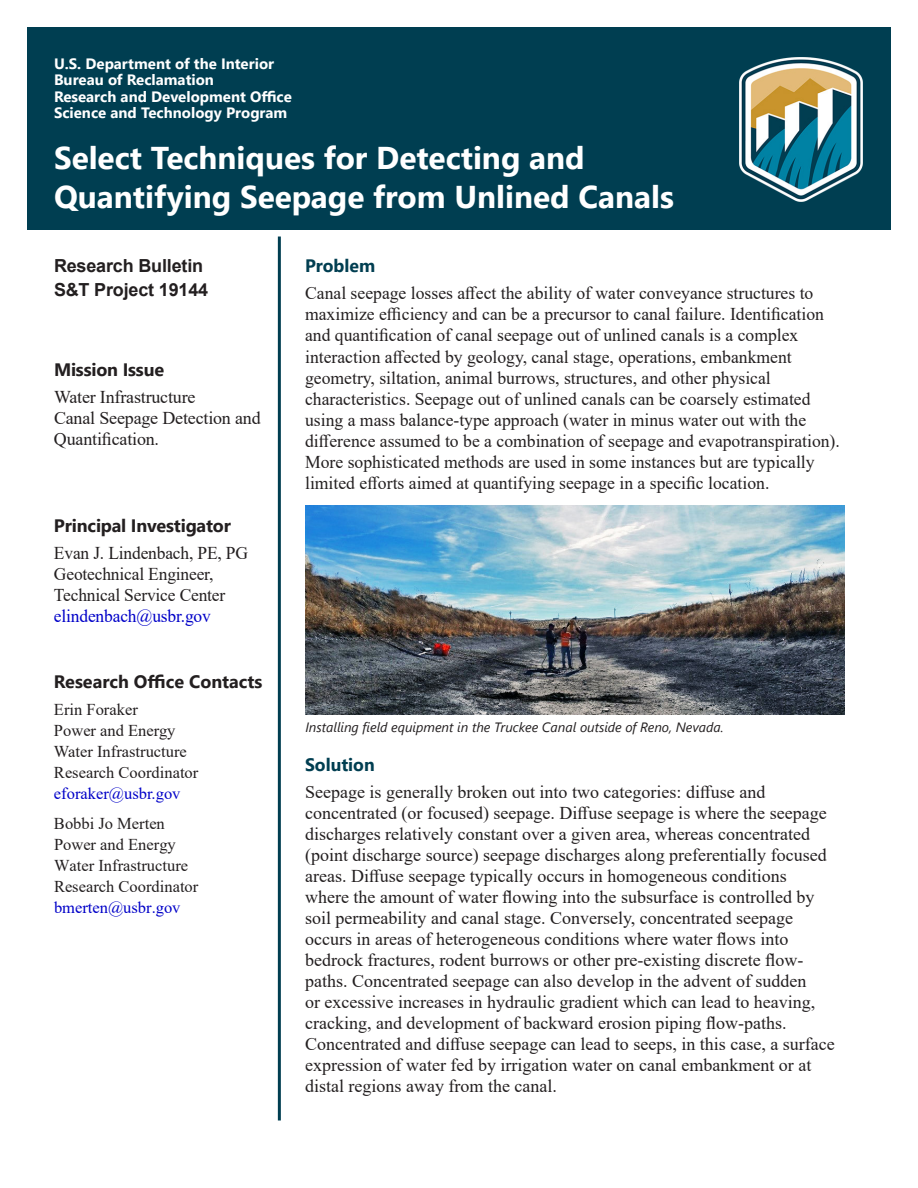
<style>
.page{position:relative;width:918px;height:1188px;background:#fff}
.page>*{position:absolute;margin:0;border:0;box-sizing:border-box;transform-origin:0 0}
.t1{font:700 31.5px/39px "Segoe UI";color:#fff}
.t2{font:18px/21px "Times New Roman";color:#231f20}
.t3{font:700 18px/24px "Arial";letter-spacing:-.01em;color:#231f20}
.t4{font:700 18px "Segoe UI";color:#231f20}
.t5{font:700 18px "Segoe UI";color:#003e51}
.t6{font:16.5px/21px "Times New Roman";color:#231f20}
.t7{font:700 15px "Segoe UI";color:#fff}
.t8{font:italic 13.5px "Segoe UI";color:#231f20}
.s1{font-family:"Segoe UI";font-weight:700}
.s2{color:#0000c8}
</style>
<div class="page">
<img style="left:305px;top:506px;width:540px;height:209px">
<div style="left:27px;top:27px;width:864px;height:203px;background:#003e51"></div>
<hr style="left:278px;top:237px;width:3px;height:883px;background:#003e51">
<img style="left:739px;top:58px;width:124px;height:144px">
<p class="t7" style="left:54px;top:49px;width:222px">U.S. Department of the Interior</p>
<p class="t7" style="left:54px;top:66px;width:162px">Bureau of Reclamation</p>
<p class="t7" style="left:54px;top:82px;width:239px">Research and Development Office</p>
<p class="t7" style="left:54px;top:99px;width:235px">Science and Technology Program</p>
<p class="t1" style="left:54px;top:136px;width:621px">Select Techniques for Detecting and<br>Quantifying Seepage from Unlined Canals</p>
<p class="t3" style="left:54px;top:254px;width:156px">Research Bulletin<br>S&amp;T Project 19144</p>
<p class="t2" style="left:54px;top:356px;width:143px;line-height:27px"><span class="s1">Mission Issue<br></span>Water Infrastructure</p>
<p class="t2" style="left:54px;top:407px;width:208px">Canal Seepage Detection and<br>Quantification.</p>
<p class="t2" style="left:54px;top:512px;width:196px;line-height:27px"><span class="s1">Principal Investigator<br></span>Evan J. Lindenbach, PE, PG</p>
<p class="t2" style="left:54px;top:563px;width:173px">Geotechnical Engineer,<br>Technical Service Center <span class="s2">elindenbach@usbr.gov</span></p>
<p class="t4" style="left:54px;top:665px;width:210px">Research Office Contacts</p>
<p class="t6" style="left:54px;top:698px;width:146px">Erin Foraker<br>Power and Energy<br>Water Infrastructure<br>Research Coordinator <span class="s2">eforaker@usbr.gov</span></p>
<p class="t6" style="left:54px;top:812px;width:146px">Bobbi Jo Merten<br>Power and Energy<br>Water Infrastructure<br>Research Coordinator <span class="s2">bmerten@usbr.gov</span></p>
<p class="t5" style="left:305px;top:249px;width:72px">Problem</p>
<p class="t2" style="left:305px;top:282px;width:536px">Canal seepage losses affect the ability of water conveyance structures to maximize efficiency and can be a precursor to canal failure. Identification and quantification of canal seepage out of unlined canals is a complex interaction affected by geology, canal stage, operations, embankment geometry, siltation, animal burrows, structures, and other physical characteristics. Seepage out of unlined canals can be coarsely estimated using a mass balance-type approach (water in minus water out with the difference assumed to be a combination of seepage and evapotranspiration).<br>More sophisticated methods are used in some instances but are typically limited efforts aimed at quantifying seepage in a specific location.</p>
<p class="t8" style="left:305px;top:714px;width:420px">Installing field equipment in the Truckee Canal outside of Reno, Nevada.</p>
<p class="t5" style="left:305px;top:748px;width:71px">Solution</p>
<p class="t2" style="left:305px;top:781px;width:531px">Seepage is generally broken out into two categories: diffuse and concentrated (or focused) seepage. Diffuse seepage is where the seepage discharges relatively constant over a given area, whereas concentrated (point discharge source) seepage discharges along preferentially focused areas. Diffuse seepage typically occurs in homogeneous conditions where the amount of water flowing into the subsurface is controlled by soil permeability and canal stage. Conversely, concentrated seepage occurs in areas of heterogeneous conditions where water flows into bedrock fractures, rodent burrows or other pre-existing discrete flow&shy;paths. Concentrated seepage can also develop in the advent of sudden<br>or excessive increases in hydraulic gradient which can lead to heaving, cracking, and development of backward erosion piping flow-paths.<br>Concentrated and diffuse seepage can lead to seeps, in this case, a surface expression of water fed by irrigation water on canal embankment or at distal regions away from the canal.</p>
</div>
